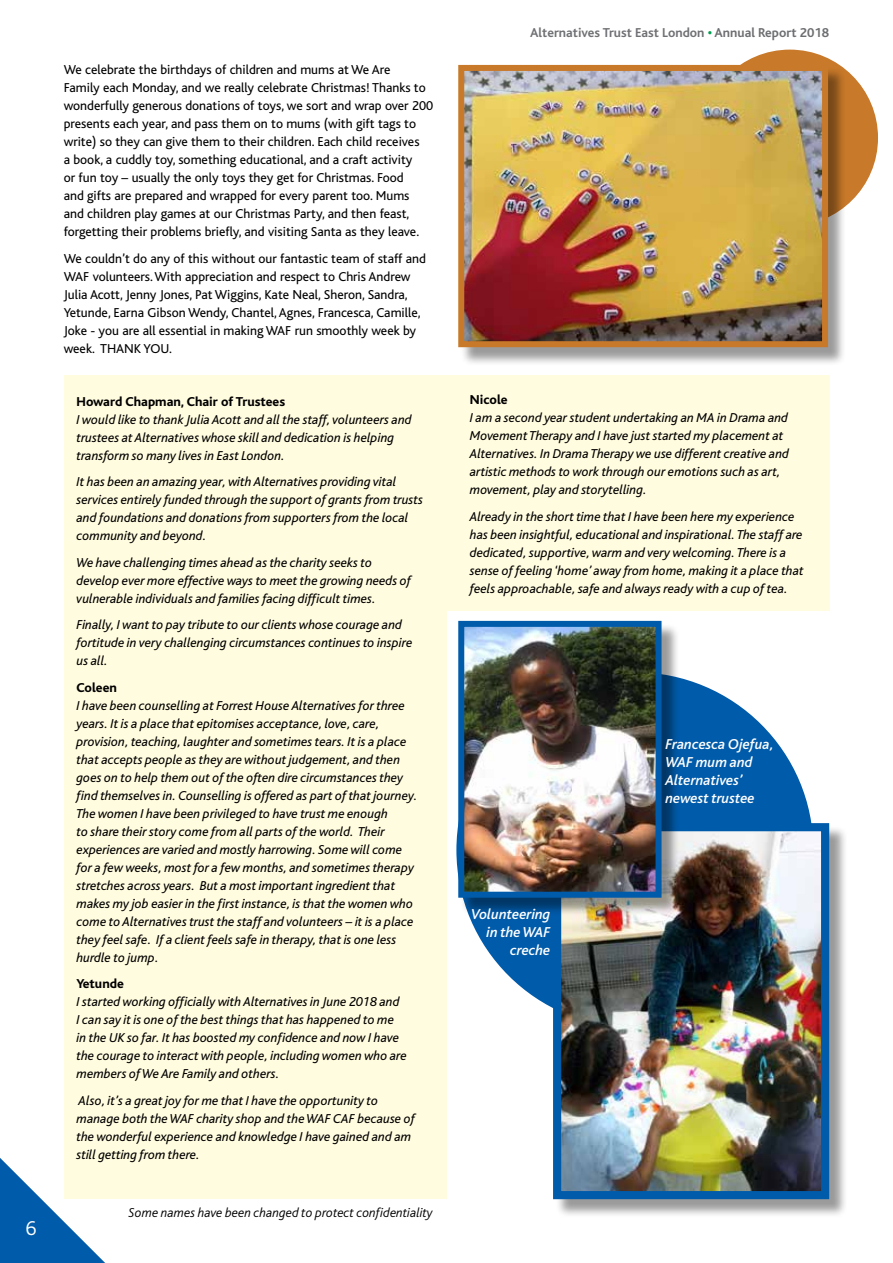
<style>
.page{position:relative;width:893px;height:1263px;background:#fff}
.page>*{position:absolute;margin:0;border:0;box-sizing:border-box;transform-origin:0 0}
.t1{font:300 21px "Bliss";color:#fff}
.t2{font:italic 500 15px/18px "Bliss";color:#fff}
.t3{font:italic 13.5px/18px "Bliss";color:#000}
.t4{font:13.5px/18px "Bliss";color:#000}
.t5{font:800 13.5px "Bliss";color:#000}
.t6{font:italic 300 13.5px "Bliss";color:#000}
.t7{font:700 13.5px "Bliss";color:#6f7073}
.s1{color:#009f4f}
.s2{color:#6d6e71}
</style>
<div class="page">
<svg style="left:0;top:1158px;width:105px;height:105px"></svg>
<div style="left:64px;top:376px;width:382px;height:823px;background:#fffcdf"></div>
<div style="left:436px;top:376px;width:393px;height:235px;background:#fffcdf"></div>
<div style="left:702px;top:50px;width:176px;height:176px;background:#c87929;border-radius:50%"></div>
<div style="left:456px;top:672px;width:357px;height:356px;background:#005baa;border-radius:50%"></div>
<div style="left:460px;top:67px;width:387px;height:299px;background:#000;opacity:.4"></div>
<img style="left:465px;top:72px;width:356px;height:268px">
<div style="left:458px;top:65px;width:370px;height:282px;border:6px solid #c87929"></div>
<div style="left:555px;top:825px;width:293px;height:393px;background:#000;opacity:.4"></div>
<img style="left:562px;top:832px;width:258px;height:358px">
<div style="left:553px;top:823px;width:276px;height:376px;border:8px solid #005baa"></div>
<div style="left:460px;top:623px;width:220px;height:293px;background:#000;opacity:.4"></div>
<img style="left:465px;top:628px;width:189px;height:263px">
<div style="left:458px;top:621px;width:203px;height:277px;border:6px solid #005baa"></div>
<h1 class="t1" style="left:26px;top:1217px;width:12px">6</h1>
<p class="t4" style="left:64px;top:61px;width:371px">We celebrate the birthdays of children and mums at We Are<br>Family each Monday, and we really celebrate Christmas! Thanks to wonderfully generous donations of toys, we sort and wrap over 200 presents each year, and pass them on to mums (with gift tags to write) so they can give them to their children. Each child receives<br>a book, a cuddly toy, something educational, and a craft activity<br>or fun toy – usually the only toys they get for Christmas. Food<br>and gifts are prepared and wrapped for every parent too. Mums<br>and children play games at our Christmas Party, and then feast, forgetting their problems briefly, and visiting Santa as they leave.</p>
<p class="t4" style="left:64px;top:249px;width:364px">We couldn’t do any of this without our fantastic team of staff and WAF volunteers. With appreciation and respect to Chris Andrew Julia Acott, Jenny Jones, Pat Wiggins, Kate Neal, Sheron, Sandra, Yetunde, Earna Gibson Wendy, Chantel, Agnes, Francesca, Camille, Joke - you are all essential in making WAF run smoothly week by week. THANK YOU.</p>
<p class="t5" style="left:77px;top:394px;width:210px">Howard Chapman, Chair of Trustees</p>
<p class="t3" style="left:77px;top:410px;width:337px">I would like to thank Julia Acott and all the staff, volunteers and trustees at Alternatives whose skill and dedication is helping transform so many lives in East London.</p>
<p class="t3" style="left:77px;top:473px;width:348px">It has been an amazing year, with Alternatives providing vital services entirely funded through the support of grants from trusts and foundations and donations from supporters from the local community and beyond.</p>
<p class="t3" style="left:77px;top:553px;width:336px">We have challenging times ahead as the charity seeks to develop ever more effective ways to meet the growing needs of vulnerable individuals and families facing difficult times.</p>
<p class="t3" style="left:77px;top:616px;width:337px">Finally, I want to pay tribute to our clients whose courage and fortitude in very challenging circumstances continues to inspire us all.</p>
<p class="t5" style="left:77px;top:680px;width:42px">Coleen</p>
<p class="t3" style="left:77px;top:696px;width:343px">I have been counselling at Forrest House Alternatives for three years. It is a place that epitomises acceptance, love, care, provision, teaching, laughter and sometimes tears. It is a place that accepts people as they are without judgement, and then goes on to help them out of the often dire circumstances they find themselves in. Counselling is offered as part of that journey.<br>The women I have been privileged to have trust me enough<br>to share their story come from all parts of the world. Their experiences are varied and mostly harrowing. Some will come for a few weeks, most for a few months, and sometimes therapy stretches across years. But a most important ingredient that makes my job easier in the first instance, is that the women who come to Alternatives trust the staff and volunteers – it is a place they feel safe. If a client feels safe in therapy, that is one less hurdle to jump.</p>
<p class="t5" style="left:77px;top:977px;width:49px">Yetunde</p>
<p class="t3" style="left:77px;top:993px;width:332px">I started working officially with Alternatives in June 2018 and<br>I can say it is one of the best things that has happened to me in the UK so far. It has boosted my confidence and now I have the courage to interact with people, including women who are members of We Are Family and others.</p>
<p class="t3" style="left:77px;top:1091px;width:340px">Also, it’s a great joy for me that I have the opportunity to manage both the WAF charity shop and the WAF CAF because of the wonderful experience and knowledge I have gained and am still getting from there.</p>
<p class="t6" style="left:129px;top:1205px;width:306px">Some names have been changed to protect confidentiality</p>
<p class="t7" style="left:530px;top:25px;width:301px">Alternatives Trust East London <span class="s1">•</span> <span class="s2">Annual Report 2018</span></p>
<p class="t5" style="left:470px;top:393px;width:39px">Nicole</p>
<p class="t3" style="left:470px;top:409px;width:321px">I am a second year student undertaking an MA in Drama and Movement Therapy and I have just started my placement at Alternatives. In Drama Therapy we use different creative and artistic methods to work through our emotions such as art, movement, play and storytelling.</p>
<p class="t3" style="left:470px;top:507px;width:335px">Already in the short time that I have been here my experience has been insightful, educational and inspirational. The staff are dedicated, supportive, warm and very welcoming. There is a sense of feeling ‘home’ away from home, making it a place that feels approachable, safe and always ready with a cup of tea.</p>
<p class="t2" style="left:471px;top:905px;width:81px;text-align:right">Volunteering in the WAF creche</p>
<p class="t2" style="left:665px;top:735px;width:110px">Francesca Ojefua,<br>WAF mum and<br>Alternatives’ newest trustee</p>
</div>
